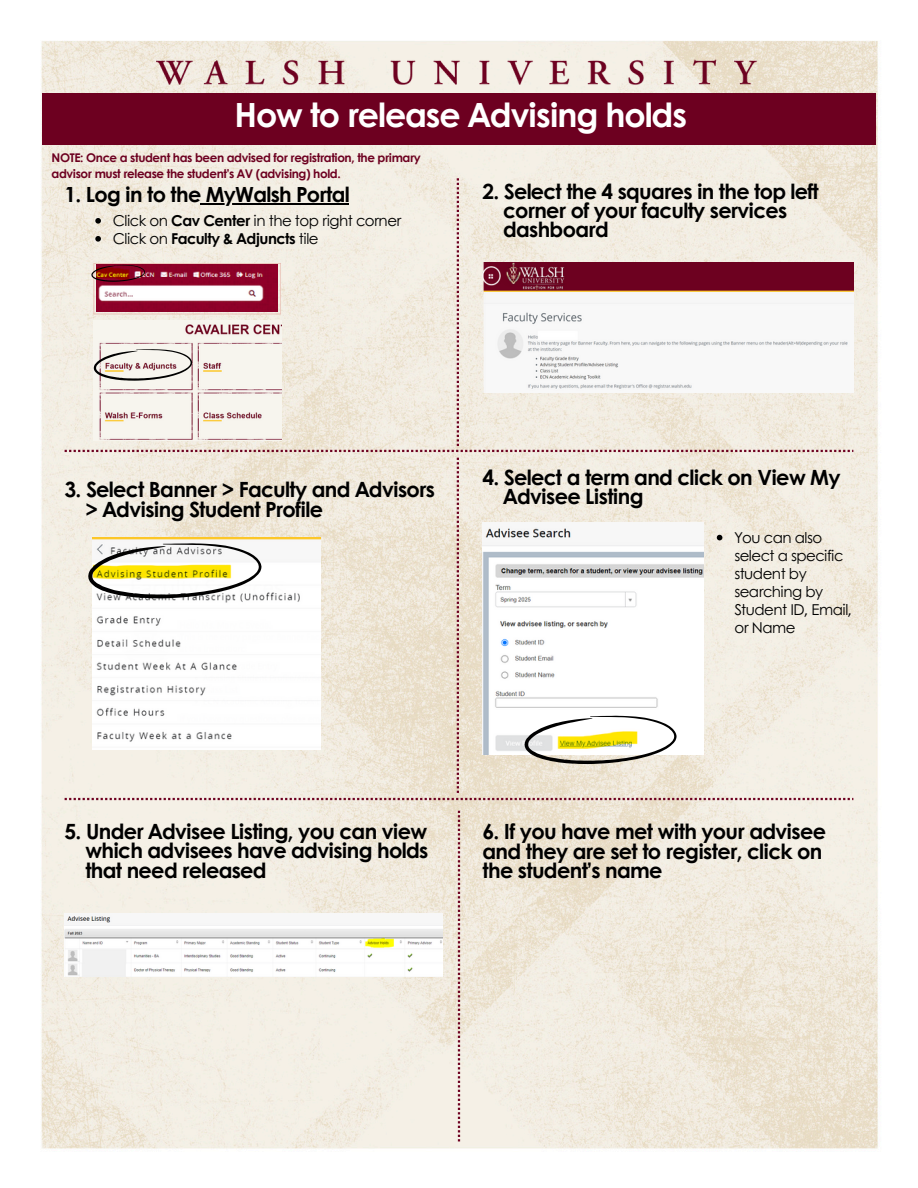
<style>
.page{position:relative;width:918px;height:1188px;background:#fff}
.page>*{position:absolute;margin:0;border:0;box-sizing:border-box;transform-origin:0 0}
.t1{font:700 33.3px "Century Gothic";letter-spacing:-.035em;color:#fff}
.t2{font:700 21px/19.2px "Century Gothic";letter-spacing:-.035em;color:#000}
.t3{font:700 20.85px/19.2px "Century Gothic";letter-spacing:-.035em;color:#000;text-align:center}
.t4{font:15px/18px "Century Gothic";letter-spacing:-.035em;color:#000}
.t5{font:700 15px "Century Gothic";letter-spacing:-.035em;color:#000}
.t6{font:700 12px/16px "Century Gothic";letter-spacing:-.035em;color:#6d0020}
.s1{font-weight:700}
.s2{font-weight:400}
</style>
<div class="page">
<img style="left:41px;top:40px;width:837px;height:1109px">
<svg style="left:458px;top:811px;width:2px;height:330px"></svg>
<img style="left:156px;top:55px;width:606px;height:34px">
<div style="left:42px;top:93px;width:834px;height:52px;background:#6d0020"></div>
<svg style="left:65px;top:178px;width:788px;height:274px;background:#ebdfd7"></svg>
<img style="left:483px;top:263px;width:371px;height:129px">
<svg style="left:65px;top:458px;width:788px;height:342px"></svg>
<img style="left:65px;top:913px;width:378px;height:63px">
<p class="t1" style="left:235px;top:90px;width:454px">How to release Advising holds</p>
<p class="t6" style="left:52px;top:149px;width:371px">NOTE: Once a student has been advised for registration, the primary advisor must release the student’s AV (advising) hold.</p>
<p class="t3" style="left:65px;top:184px;width:287px">1. Log in to the MyWalsh Portal</p>
<p class="t4" style="left:113px;top:211px;width:290px">Click on <span class="s1">Cav Center</span> in the top right corner</p>
<h2 class="t5" style="left:113px;top:227px;width:207px"><span class="s2">Click on</span> Faculty &amp; Adjuncts <span class="s2">tile</span></h2>
<p class="t3" style="left:483px;top:181px;width:338px">2. Select the 4 squares in the top left corner of your faculty services</p>
<p class="t3" style="left:503px;top:219px;width:107px">dashboard</p>
<h1 class="t2" style="left:85px;top:478px;width:351px;line-height:20.2px;text-indent:-21px">3. Select Banner &gt; Faculty and Advisors &gt; Advising Student Profile</h1>
<p class="t2" style="left:503px;top:467px;width:339px;text-indent:-21px">4. Select a term and click on View My<br>Advisee Listing</p>
<p class="t4" style="left:734px;top:528px;width:119px">You can also select a specific student by searching by<br>Student ID, Email, or Name</p>
<p class="t2" style="left:85px;top:821px;width:345px;text-align:justify;text-indent:-21px">5. Under Advisee Listing, you can view which advisees have advising holds that need released</p>
<p class="t2" style="left:483px;top:821px;width:345px">6. If you have met with your advisee and they are set to register, click on the student’s name</p>
</div>
